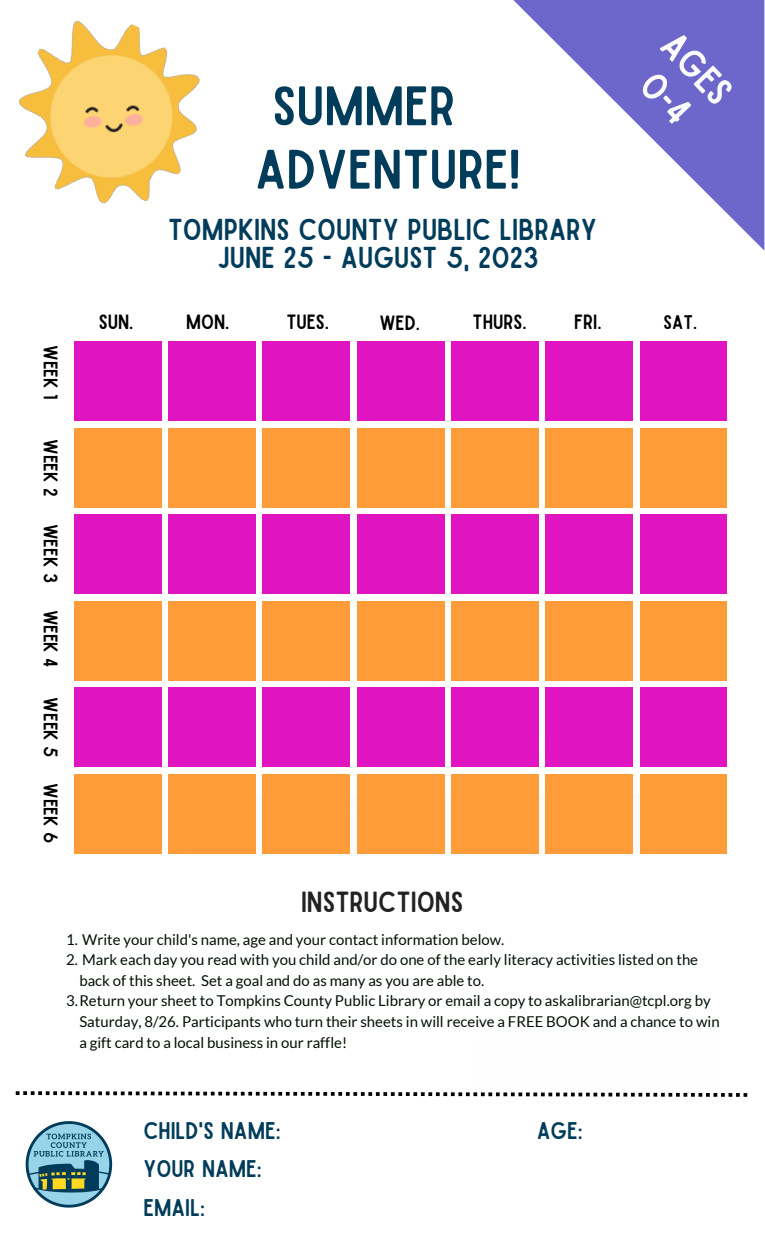
<style>
.page{position:relative;width:765px;height:1260px;background:#fff}
.page>*{position:absolute;margin:0;border:0;box-sizing:border-box;transform-origin:0 0}
.t1{font:53.12px "Sailors";color:#013c5b}
.t2{font:37.25px "Sailors";color:#fbfbfb}
.t3{font:28.88px "Sailors";color:#013c5b}
.t4{font:27.88px "Sailors";color:#222}
.t5{font:23.12px "Sailors";color:#013c5b}
.t6{font:19.75px "Sailors";color:#000}
.t7{font:18.88px "Sailors";color:#000}
.t8{font:15px/20.6px "Lato";color:#011003}
</style>
<div class="page">
<svg style="left:186px;top:794px;width:466px;height:60px"></svg>
<img style="left:25px;top:1121px;width:88px;height:87px">
<div style="left:75px;top:342px;width:87px;height:79px;background:#e114c1"></div>
<div style="left:168px;top:342px;width:88px;height:79px;background:#e114c1"></div>
<div style="left:262px;top:342px;width:87px;height:79px;background:#e114c1"></div>
<div style="left:75px;top:514px;width:87px;height:80px;background:#e114c1"></div>
<div style="left:168px;top:514px;width:88px;height:80px;background:#e114c1"></div>
<div style="left:262px;top:514px;width:87px;height:80px;background:#e114c1"></div>
<div style="left:75px;top:428px;width:87px;height:80px;background:#ff9c3a"></div>
<div style="left:168px;top:428px;width:88px;height:80px;background:#ff9c3a"></div>
<div style="left:262px;top:428px;width:87px;height:80px;background:#ff9c3a"></div>
<svg style="left:513px;top:0;width:251px;height:250px"></svg>
<div style="left:358px;top:342px;width:87px;height:79px;background:#e114c1"></div>
<div style="left:451px;top:342px;width:88px;height:79px;background:#e114c1"></div>
<div style="left:545px;top:342px;width:87px;height:79px;background:#e114c1"></div>
<div style="left:640px;top:342px;width:86px;height:79px;background:#e114c1"></div>
<div style="left:358px;top:514px;width:87px;height:80px;background:#e114c1"></div>
<div style="left:451px;top:514px;width:88px;height:80px;background:#e114c1"></div>
<div style="left:545px;top:514px;width:87px;height:80px;background:#e114c1"></div>
<div style="left:640px;top:514px;width:86px;height:80px;background:#e114c1"></div>
<div style="left:358px;top:428px;width:87px;height:80px;background:#ff9c3a"></div>
<div style="left:451px;top:428px;width:88px;height:80px;background:#ff9c3a"></div>
<div style="left:545px;top:428px;width:87px;height:80px;background:#ff9c3a"></div>
<div style="left:640px;top:428px;width:86px;height:80px;background:#ff9c3a"></div>
<div style="left:75px;top:688px;width:87px;height:79px;background:#e114c1"></div>
<div style="left:168px;top:688px;width:88px;height:79px;background:#e114c1"></div>
<div style="left:262px;top:688px;width:87px;height:79px;background:#e114c1"></div>
<div style="left:75px;top:601px;width:87px;height:80px;background:#ff9c3a"></div>
<div style="left:168px;top:601px;width:88px;height:80px;background:#ff9c3a"></div>
<div style="left:262px;top:601px;width:87px;height:80px;background:#ff9c3a"></div>
<div style="left:75px;top:774px;width:87px;height:79px;background:#ff9c3a"></div>
<div style="left:168px;top:774px;width:88px;height:79px;background:#ff9c3a"></div>
<div style="left:262px;top:774px;width:87px;height:79px;background:#ff9c3a"></div>
<div style="left:358px;top:688px;width:87px;height:79px;background:#e114c1"></div>
<div style="left:451px;top:688px;width:88px;height:79px;background:#e114c1"></div>
<div style="left:545px;top:688px;width:87px;height:79px;background:#e114c1"></div>
<div style="left:640px;top:688px;width:86px;height:79px;background:#e114c1"></div>
<div style="left:358px;top:601px;width:87px;height:80px;background:#ff9c3a"></div>
<div style="left:451px;top:601px;width:88px;height:80px;background:#ff9c3a"></div>
<div style="left:545px;top:601px;width:87px;height:80px;background:#ff9c3a"></div>
<div style="left:640px;top:601px;width:86px;height:80px;background:#ff9c3a"></div>
<div style="left:358px;top:774px;width:87px;height:79px;background:#ff9c3a"></div>
<div style="left:451px;top:774px;width:88px;height:79px;background:#ff9c3a"></div>
<div style="left:545px;top:774px;width:87px;height:79px;background:#ff9c3a"></div>
<div style="left:640px;top:774px;width:86px;height:79px;background:#ff9c3a"></div>
<img style="left:19px;top:20px;width:181px;height:184px">
<svg style="left:16px;top:1091px;width:731px;height:6px"></svg>
<div style="left:638px;top:70px;width:55px;height:56px;background:#6d67cc"></div>
<p class="t7" style="left:58px;top:345px;width:56px;rotate:90deg">WEEK 1</p>
<p class="t7" style="left:58px;top:439px;width:59px;rotate:90deg">WEEK 2</p>
<p class="t7" style="left:58px;top:524px;width:61px;rotate:90deg">WEEK 3</p>
<p class="t7" style="left:58px;top:610px;width:60px;rotate:90deg">WEEK 4</p>
<p class="t7" style="left:58px;top:697px;width:62px;rotate:90deg">WEEK 5</p>
<p class="t7" style="left:58px;top:783px;width:62px;rotate:90deg">WEEK 6</p>
<p class="t1" style="left:272px;top:86px;width:185px">SUMMER</p>
<p class="t1" style="left:255px;top:150px;width:267px">ADVENTURE!</p>
<p class="t3" style="left:168px;top:219px;width:430px">TOMPKINS COUNTY PUBLIC LIBRARY</p>
<p class="t3" style="left:217px;top:247px;width:323px">JUNE 25 - AUGUST 5, 2023</p>
<p class="t2" style="left:678px;top:29px;width:85px;rotate:46deg">AGES</p>
<p class="t6" style="left:99px;top:314px;width:36px">SUN.</p>
<p class="t6" style="left:186px;top:314px;width:45px">MON.</p>
<p class="t6" style="left:286px;top:314px;width:44px">TUES.</p>
<p class="t6" style="left:379px;top:315px;width:42px">WED.</p>
<p class="t6" style="left:473px;top:314px;width:56px">THURS.</p>
<p class="t6" style="left:574px;top:314px;width:29px">FRI.</p>
<p class="t7" style="left:664px;top:315px;width:35px">SAT.</p>
<p class="t4" style="left:301px;top:892px;width:164px">INSTRUCTIONS</p>
<p class="t8" style="left:66px;top:928px;width:440px">1. Write your child's name, age and your contact information below.</p>
<p class="t8" style="left:79px;top:949px;width:620px;text-indent:-13px">2. Mark each day you read with you child and/or do one of the early literacy activities listed on the back of this sheet. Set a goal and do as many as you are able to.</p>
<p class="t8" style="left:79px;top:990px;width:642px;text-indent:-13px">3.Return your sheet to Tompkins County Public Library or email a copy to askalibrarian@tcpl.org by<br>Saturday, 8/26. Participants who turn their sheets in will receive a FREE BOOK and a chance to win a gift card to a local business in our raffle!</p>
<p class="t5" style="left:143px;top:1122px;width:139px">CHILD'S NAME:</p>
<p class="t5" style="left:537px;top:1122px;width:47px">AGE:</p>
<p class="t5" style="left:143px;top:1161px;width:120px">YOUR NAME:</p>
<p class="t5" style="left:143px;top:1199px;width:63px">EMAIL:</p>
</div>
